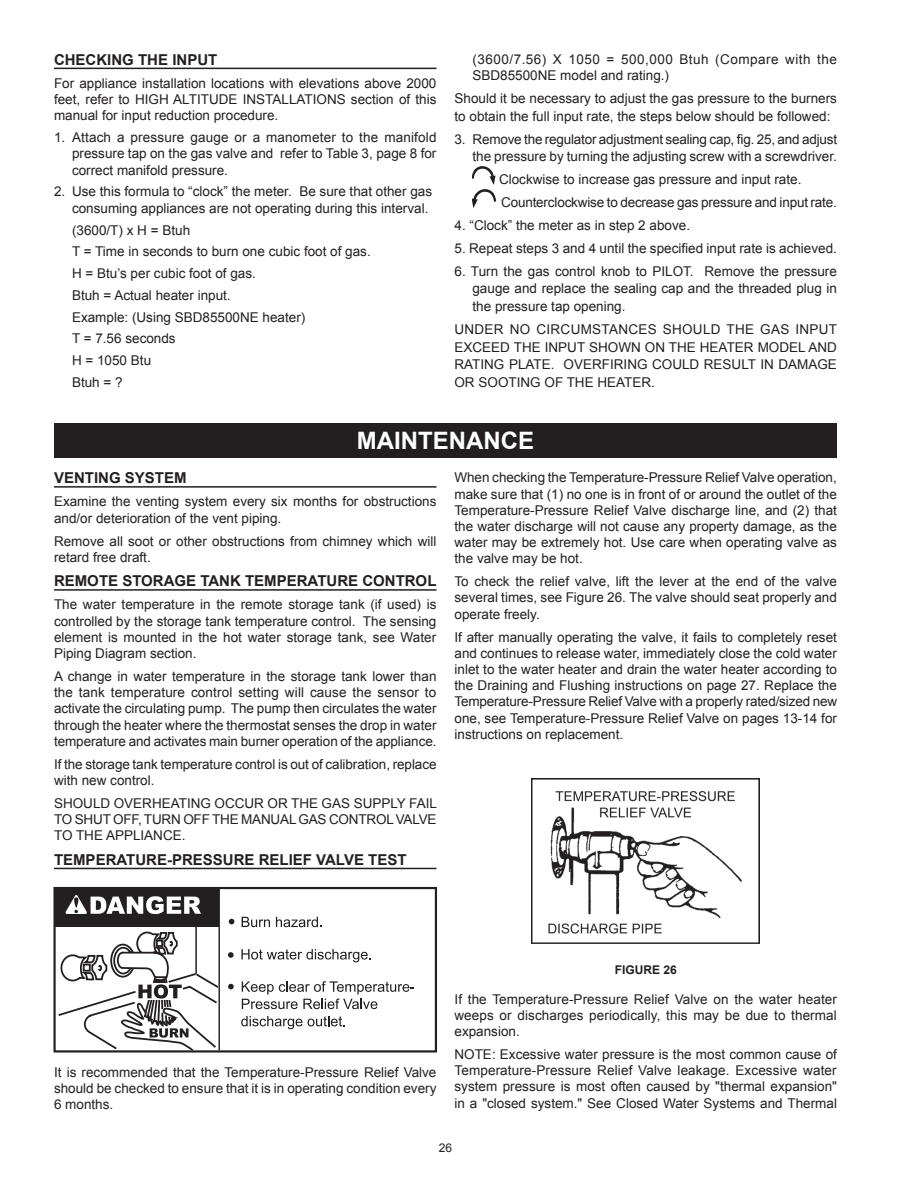
<style>
.page{position:relative;width:918px;height:1188px;background:#fff}
.page>*{position:absolute;margin:0;border:0;box-sizing:border-box;transform-origin:0 0}
.t1{font:700 24px "Arial";color:#fff}
.t2{font:700 15px "Arial";color:#231f20}
.t3{font:13.5px/16.2px "Arial";color:#231f20;text-align:justify}
.t4{font:13.5px/16.4px "Arial";letter-spacing:.035em;color:#231f20}
.t5{font:13.5px "Arial";letter-spacing:.02em;color:#231f20}
.t6{font:700 12px "Arial";color:#231f20}
.t7{font:12px "Arial";color:#231f20}
</style>
<div class="page">
<img style="left:532px;top:779px;width:228px;height:164px">
<hr style="left:54px;top:68px;width:382px;height:1px;background:#231f20">
<img style="left:472px;top:167px;width:23px;height:17px">
<img style="left:472px;top:189px;width:25px;height:18px">
<hr style="left:54px;top:486px;width:382px;height:2px;background:#231f20">
<hr style="left:54px;top:589px;width:382px;height:2px;background:#231f20">
<hr style="left:54px;top:868px;width:382px;height:1px;background:#231f20">
<hr style="left:195px;top:925px;width:2px;height:49px;background:#231f20">
<svg style="left:58px;top:931px;width:160px;height:119px"></svg>
<div style="left:55px;top:888px;width:164px;height:38px;background:#231f20"></div>
<hr style="left:218px;top:888px;width:2px;height:162px;background:#231f20">
<div style="left:53px;top:887px;width:384px;height:166px;border:2px solid #231f20"></div>
<svg style="left:229px;top:919px;width:5px;height:5px"></svg>
<svg style="left:228px;top:952px;width:6px;height:6px"></svg>
<svg style="left:228px;top:984px;width:6px;height:5px"></svg>
<svg style="left:242px;top:917px;width:28px;height:10px"></svg>
<svg style="left:276px;top:917px;width:46px;height:10px"></svg>
<svg style="left:241px;top:949px;width:130px;height:13px"></svg>
<svg style="left:242px;top:981px;width:172px;height:28px"></svg>
<svg style="left:241px;top:1016px;width:61px;height:13px"></svg>
<svg style="left:308px;top:1016px;width:37px;height:10px"></svg>
<svg style="left:65px;top:895px;width:136px;height:19px"></svg>
<div style="left:54px;top:423px;width:783px;height:35px;background:#231f20"></div>
<p class="t2" style="left:54px;top:50px;width:165px">CHECKING THE INPUT</p>
<p class="t3" style="left:54px;top:75px;width:384px">For appliance installation locations with elevations above 2000 feet, refer to HIGH ALTITUDE INSTALLATIONS section of this manual for input reduction procedure.</p>
<p class="t3" style="left:72px;top:129px;width:366px;text-indent:-18px">1. Attach a pressure gauge or a manometer to the manifold pressure tap on the gas valve and refer to Table 3, page 8 for correct manifold pressure.</p>
<p class="t3" style="left:54px;top:184px;width:380px;text-align:right">2. Use this formula to “clock” the meter. Be sure that other gas consuming appliances are not operating during this interval.</p>
<p class="t3" style="left:72px;top:219px;width:300px;line-height:21.8px;text-align:left">(3600/T) x H = Btuh<br>T = Time in seconds to burn one cubic foot of gas.<br>H = Btu’s per cubic foot of gas.<br>Btuh = Actual heater input.<br>Example: (Using SBD85500NE heater)<br>T = 7.56 seconds<br>H = 1050 Btu<br>Btuh = ?</p>
<p class="t4" style="left:472px;top:51px;width:366px">(3600/7.56) X 1050 = 500,000 Btuh (Compare with the<br>SBD85500NE model and rating.)</p>
<p class="t3" style="left:455px;top:90px;width:384px;line-height:17.5px">Should it be necessary to adjust the gas pressure to the burners to obtain the full input rate, the steps below should be followed:</p>
<p class="t3" style="left:455px;top:130px;width:384px;line-height:17.5px;text-align:right">3. Remove the regulator adjustment sealing cap, fig. 25, and adjust the pressure by turning the adjusting screw with a screwdriver.</p>
<p class="t3" style="left:499px;top:168px;width:339px;line-height:23px">Clockwise to increase gas pressure and input rate.<br>Counterclockwise to decrease gas pressure and input rate.</p>
<p class="t3" style="left:454px;top:217px;width:237px">4. “Clock” the meter as in step 2 above.</p>
<p class="t3" style="left:454px;top:240px;width:384px">5. Repeat steps 3 and 4 until the specified input rate is achieved.</p>
<p class="t3" style="left:472px;top:263px;width:366px;line-height:17.5px;text-indent:-18px">6. Turn the gas control knob to PILOT. Remove the pressure gauge and replace the sealing cap and the threaded plug in the pressure tap opening.</p>
<p class="t5" style="left:454px;top:320px;width:219px">UNDER NO CIRCUMSTANCES SHO</p>
<p class="t5" style="left:693px;top:320px;width:146px">ULD TH E GAS INPUT</p>
<p class="t3" style="left:454px;top:339px;width:145px">EXCEED TH E INPUT SHO</p>
<p class="t3" style="left:454px;top:338px;width:384px;line-height:17.5px;text-indent:164px">WN ON TH E H EATER MODEL AND RATING PLATE. OVERFIRING COULD RESULT IN DAMAGE OR SOOTING OF THE HEATER.</p>
<h1 class="t1" style="left:357px;top:425px;width:37px">MAINTENANCE</h1>
<p class="t2" style="left:54px;top:468px;width:134px">VENTING SYSTEM</p>
<p class="t3" style="left:54px;top:494px;width:384px">Examine the venting system every six months for obstructions and/or deterioration of the vent piping.</p>
<p class="t3" style="left:54px;top:533px;width:384px">Remove all soot or other obstructions from chimney which will retard free draft.</p>
<p class="t2" style="left:54px;top:571px;width:384px">REMOTE STORAGE TANK TEMPERATURE CONTROL</p>
<p class="t3" style="left:54px;top:597px;width:384px">The water temperature in the remote storage tank (if used) is controlled by the storage tank temperature control. The sensing element is mounted in the hot water storage tank, see Water Piping Diagram section.</p>
<p class="t3" style="left:54px;top:668px;width:384px">A change in water temperature in the storage tank lower than the tank temperature control setting will cause the sensor to activate the circulating pump. The pump then circulates the water through the heater where the thermostat senses the drop in water temperature and activates main burner operation of the appliance.</p>
<p class="t3" style="left:54px;top:756px;width:384px">If the storage tank temperature control is out of calibration, replace with new control.</p>
<p class="t3" style="left:54px;top:795px;width:11px">SHO</p>
<p class="t3" style="left:54px;top:795px;width:385px;text-indent:29px">ULD OVERH EATING OCCUR OR TH E GAS SUPPLY FAIL TO SH UT OFF, TURN OFF TH E MANUAL GAS CONTROL VALVE TO THE APPLIANCE.</p>
<p class="t2" style="left:54px;top:850px;width:354px">TEMPERATURE-PRESSURE RELIEF VALVE TEST</p>
<p class="t3" style="left:454px;top:470px;width:384px">When checking the Temperature-Pressure Relief Valve operation, make sure that (1) no one is in front of or around the outlet of the Temperature-Pressure Relief Valve discharge line, and (2) that the water discharge will not cause any property damage, as the water may be extremely hot. Use care when operating valve as the valve may be hot.</p>
<p class="t3" style="left:454px;top:574px;width:384px">To check the relief valve, lift the lever at the end of the valve several times, see Figure 26. The valve should seat properly and operate freely.</p>
<p class="t3" style="left:454px;top:629px;width:384px">If after manually operating the valve, it fails to completely reset and continues to release water, immediately close the cold water inlet to the water heater and drain the water heater according to the Draining and Flushing instructions on page 27. Replace the Temperature-Pressure Relief Valve with a properly rated/sized new one, see Temperature-Pressure Relief Valve on pages 13-14 for instructions on replacement.</p>
<p class="t3" style="left:54px;top:1064px;width:384px">It is recommended that the Temperature-Pressure Relief Valve should be checked to ensure that it is in operating condition every 6 months.</p>
<p class="t6" style="left:615px;top:962px;width:9px">FIGURE</p>
<p class="t6" style="left:663px;top:962px;width:15px">26</p>
<p class="t3" style="left:454px;top:991px;width:384px">If the Temperature-Pressure Relief Valve on the water heater weeps or discharges periodically, this may be due to thermal expansion.</p>
<p class="t3" style="left:454px;top:1046px;width:384px">NOTE: Excessive water pressure is the most common cause of Temperature-Pressure Relief Valve leakage. Excessive water system pressure is most often caused by "thermal expansion" in a "closed system." See Closed Water Systems and Thermal</p>
<p class="t7" style="left:439px;top:1140px;width:15px">26</p>
</div>
